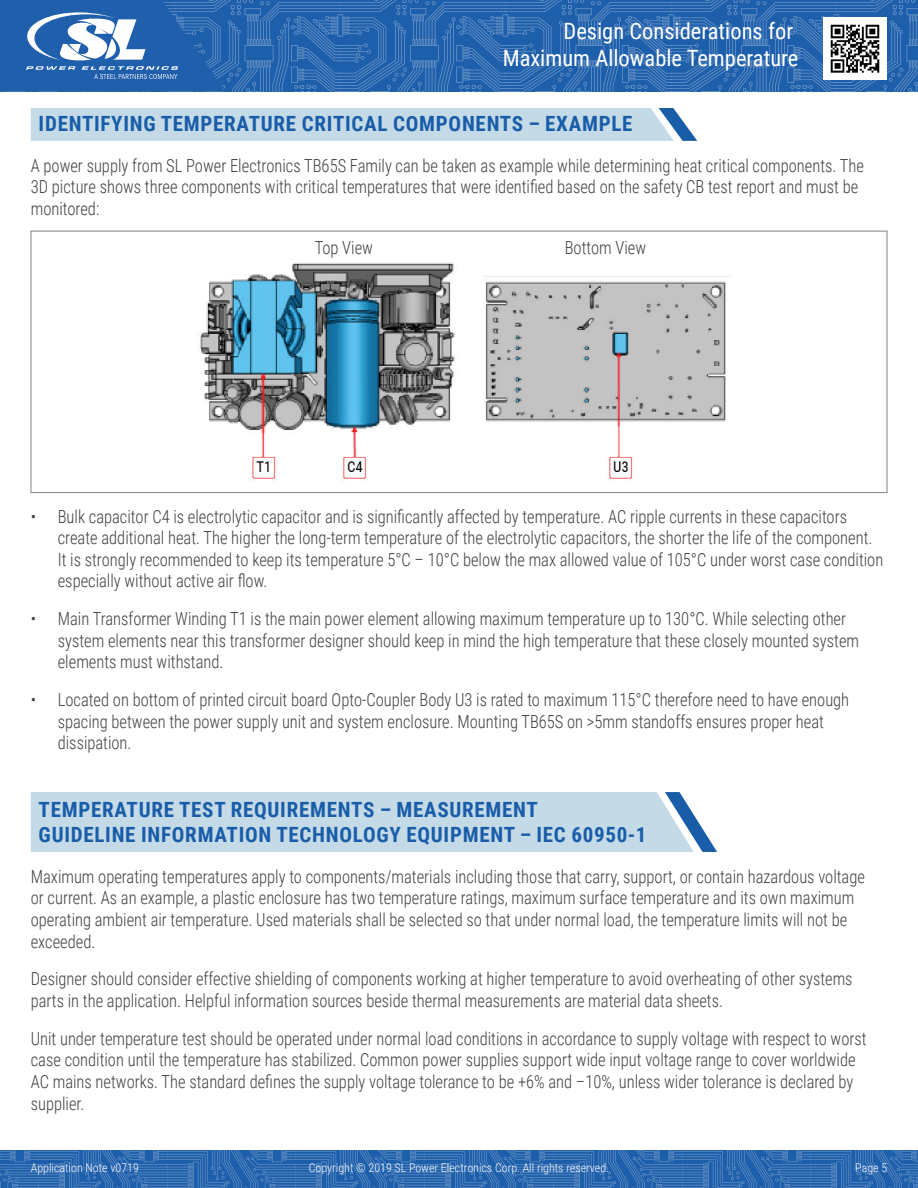
<style>
.page{position:relative;width:918px;height:1188px;background:#fff}
.page>*{position:absolute;margin:0;border:0;box-sizing:border-box;transform-origin:0 0}
.t1{font:22.5px/27px "Roboto Condensed";color:#fff;text-align:right}
.t2{font:700 21px/25.2px "Roboto Condensed";letter-spacing:.035em;color:#195da9}
.t3{font:300 18px/21.6px "Roboto Condensed";color:#413f41;scale:.92 1}
.t4{font:300 12px "Roboto Condensed";color:#fff}
</style>
<div class="page">
<img style="left:0;top:1150px;width:918px;height:38px">
<img style="left:225px;top:0;width:693px;height:91px">
<svg style="left:0;top:0;width:225px;height:92px;background:#4077b8"></svg>
<img style="left:824px;top:17px;width:62px;height:63px">
<div style="left:31px;top:108px;width:666px;height:33px;background:#c4dae7"></div>
<div style="left:31px;top:792px;width:686px;height:60px;background:#c4dae7"></div>
<img style="left:200px;top:262px;width:531px;height:219px">
<p class="t1" style="left:503px;top:16px;width:297px">Design Considerations for<br>Maximum Allowable Temperature</p>
<p class="t2" style="left:39px;top:110px;width:595px">IDENTIFYING TEMPERATURE CRITICAL COMPONENTS – EXAMPLE</p>
<p class="t3" style="left:31px;top:154px;width:907px">A power supply from SL Power Electronics TB65S Family can be taken as example while determining heat critical components. The<br>3D picture shows three components with critical temperatures that were identified based on the safety CB test report and must be monitored:</p>
<p class="t3" style="left:315px;top:237px;width:65px">Top View</p>
<p class="t3" style="left:565px;top:237px;width:90px">Bottom View</p>
<p class="t3" style="left:58px;top:505px;width:899px;text-indent:-27px">• Bulk capacitor C4 is electrolytic capacitor and is significantly affected by temperature. AC ripple currents in these capacitors create additional heat. The higher the long-term temperature of the electrolytic capacitors, the shorter the life of the component.<br>It is strongly recommended to keep its temperature 5°C – 10°C below the max allowed value of 105°C under worst case condition especially without active air flow.</p>
<p class="t3" style="left:58px;top:607px;width:873px;text-indent:-27px">• Main Transformer Winding T1 is the main power element allowing maximum temperature up to 130°C. While selecting other system elements near this transformer designer should keep in mind the high temperature that these closely mounted system elements must withstand.</p>
<p class="t3" style="left:58px;top:688px;width:862px;text-indent:-27px">• Located on bottom of printed circuit board Opto-Coupler Body U3 is rated to maximum 115°C therefore need to have enough spacing between the power supply unit and system enclosure. Mounting TB65S on &gt;5mm standoffs ensures proper heat dissipation.</p>
<p class="t2" style="left:39px;top:796px;width:609px">TEMPERATURE TEST REQUIREMENTS – MEASUREMENT<br>GUIDELINE INFORMATION TECHNOLOGY EQUIPMENT – IEC 60950-1</p>
<p class="t3" style="left:31px;top:865px;width:908px">Maximum operating temperatures apply to components/materials including those that carry, support, or contain hazardous voltage or current. As an example, a plastic enclosure has two temperature ratings, maximum surface temperature and its own maximum operating ambient air temperature. Used materials shall be selected so that under normal load, the temperature limits will not be exceeded.</p>
<p class="t3" style="left:31px;top:967px;width:895px">Designer should consider effective shielding of components working at higher temperature to avoid overheating of other systems parts in the application. Helpful information sources beside thermal measurements are material data sheets.</p>
<p class="t3" style="left:31px;top:1027px;width:910px">Unit under temperature test should be operated under normal load conditions in accordance to supply voltage with respect to worst case condition until the temperature has stabilized. Common power supplies support wide input voltage range to cover worldwide AC mains networks. The standard defines the supply voltage tolerance to be +6% and –10%, unless wider tolerance is declared by supplier.</p>
<p class="t4" style="left:31px;top:1159px;width:110px">Application Note v0719</p>
<p class="t4" style="left:309px;top:1159px;width:302px">Copyright © 2019 SL Power Electronics Corp. All rights reserved.</p>
<p class="t4" style="left:855px;top:1159px;width:33px">Page 5</p>
</div>
